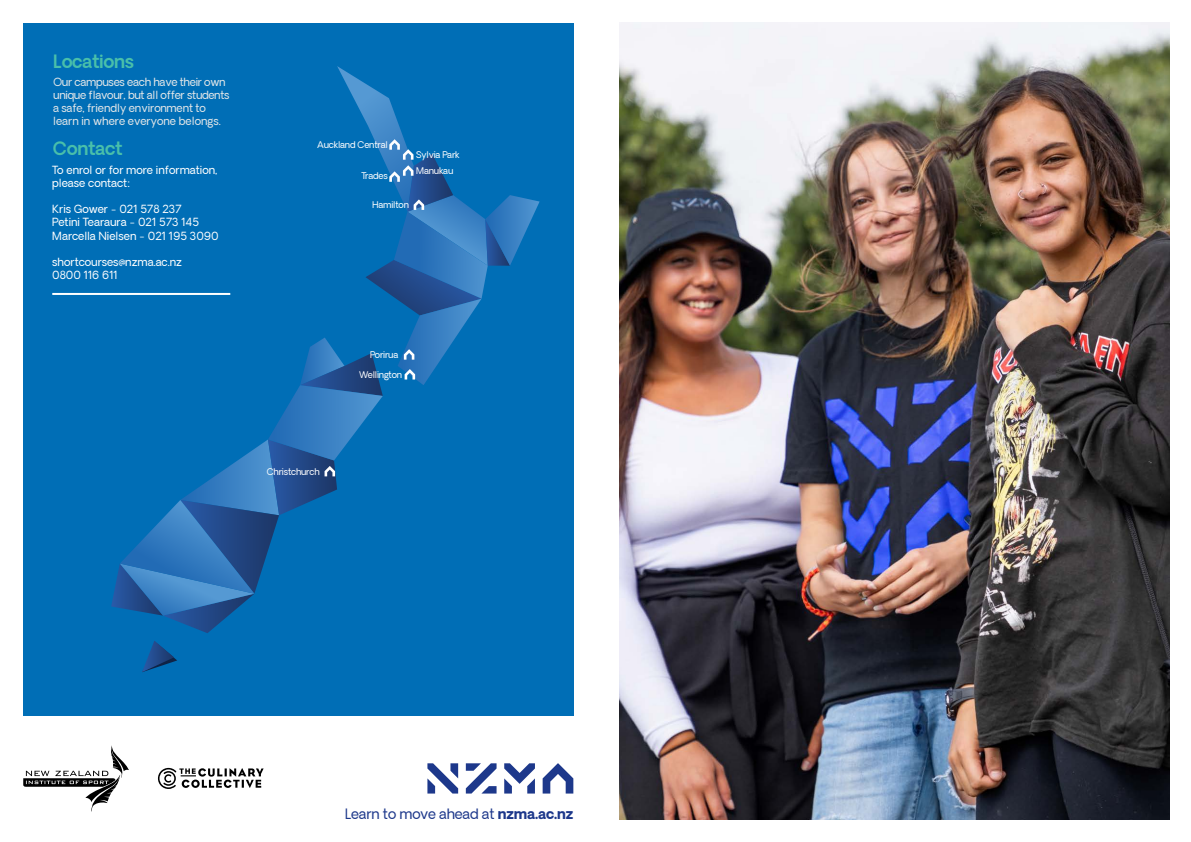
<style>
.page{position:relative;width:1191px;height:842px;background:#fff}
.page>*{position:absolute;margin:0;border:0;box-sizing:border-box;transform-origin:0 0}
.t1{font:600 18px "Oakes Grotesk";letter-spacing:-.02em;color:#49bfaa}
.t2{font:14px "Oakes Grotesk";letter-spacing:-.01em;color:#1d388b}
.t3{font:11px "Oakes Grotesk";color:#fff}
.t4{font:11px/13px "Oakes Grotesk";letter-spacing:-.025em;color:#e2e6e8}
.t5{font:9px/15.9px "Oakes Grotesk";letter-spacing:-.02em;color:#fff}
.s1{font-weight:700}
</style>
<div class="page">
<div style="left:23px;top:23px;width:550px;height:692px;background:#006eb6"></div>
<svg style="left:142px;top:641px;width:35px;height:31px"></svg>
<svg style="left:542px;top:763px;width:31px;height:30px"></svg>
<svg style="left:504px;top:763px;width:31px;height:30px"></svg>
<svg style="left:466px;top:763px;width:30px;height:30px"></svg>
<svg style="left:427px;top:763px;width:31px;height:30px"></svg>
<svg style="left:111px;top:66px;width:428px;height:567px"></svg>
<svg style="left:23px;top:745px;width:106px;height:67px"></svg>
<svg style="left:158px;top:768px;width:105px;height:21px"></svg>
<hr style="left:52px;top:293px;width:178px;height:2px;background:#fff">
<img style="left:619px;top:23px;width:550px;height:796px">
<p class="t1" style="left:53px;top:49px;width:82px">Locations</p>
<p class="t4" style="left:53px;top:76px;width:178px">Our campuses each have their own unique flavour, but all offer students a safe, friendly environment to learn in where everyone belongs.</p>
<p class="t1" style="left:53px;top:136px;width:71px">Contact</p>
<p class="t3" style="left:52px;top:163px;width:167px">To enrol or for more information,</p>
<p class="t3" style="left:52px;top:176px;width:80px">please contact:</p>
<p class="t3" style="left:52px;top:202px;width:131px">Kris Gower - 021 578 237</p>
<p class="t3" style="left:52px;top:215px;width:148px">Petini Tearaura - 021 573 145</p>
<p class="t3" style="left:52px;top:229px;width:168px">Marcella Nielsen - 021 195 3090</p>
<p class="t3" style="left:52px;top:255px;width:131px">shortcourses@nzma.ac.nz</p>
<p class="t3" style="left:52px;top:268px;width:67px">0800 116 611</p>
<p class="t5" style="left:317px;top:137px;width:72px">Auckland Central</p>
<p class="t5" style="left:361px;top:168px;width:28px">Trades</p>
<p class="t5" style="left:372px;top:197px;width:38px">Hamilton</p>
<p class="t5" style="left:416px;top:147px;width:45px">Sylvia Park<br>Manukau</p>
<p class="t5" style="left:267px;top:463px;width:54px">Christchurch</p>
<p class="t5" style="left:370px;top:347px;width:30px">Porirua</p>
<p class="t5" style="left:359px;top:367px;width:44px">Wellington</p>
<p class="t2" style="left:345px;top:805px;width:230px">Learn to move ahead at <span class="s1">nzma.ac.nz</span></p>
</div>
